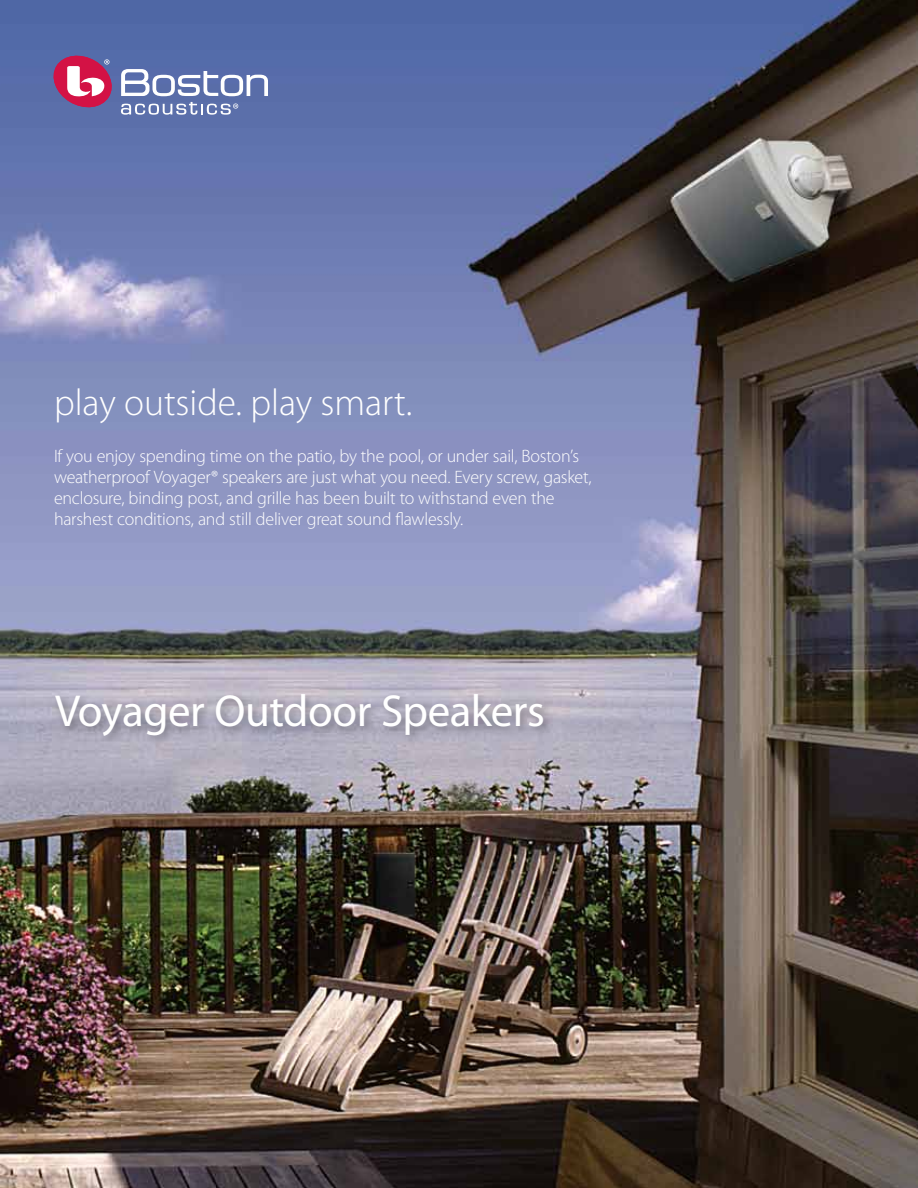
<style>
.page{position:relative;width:918px;height:1188px;background:#fff}
.page>*{position:absolute;margin:0;border:0;box-sizing:border-box;transform-origin:0 0}
.t1{font:45px "Myriad Pro";letter-spacing:-.01em;color:#fff}
.t2{font:300 37.5px "Myriad Pro";color:#fff}
.t3{font:300 18px/21px "Myriad Pro";letter-spacing:-.015em;color:#fff}
</style>
<div class="page">
<img style="left:0;top:0;width:918px;height:1188px">
<svg style="left:54px;top:56px;width:214px;height:59px"></svg>
<div style="left:51px;top:690px;width:503px;height:57px;background:#000;opacity:.35"></div>
<h2 class="t2" style="left:54px;top:382px;width:360px">play outside. play smart.</h2>
<p class="t3" style="left:54px;top:445px;width:539px">If you enjoy spending time on the patio, by the pool, or under sail, Boston’s weatherproof Voyager® speakers are just what you need. Every screw, gasket, enclosure, binding post, and grille has been built to withstand even the harshest conditions, and still deliver great sound flawlessly.</p>
<h1 class="t1" style="left:55px;top:683px;width:491px">Voyager Outdoor Speakers</h1>
</div>
